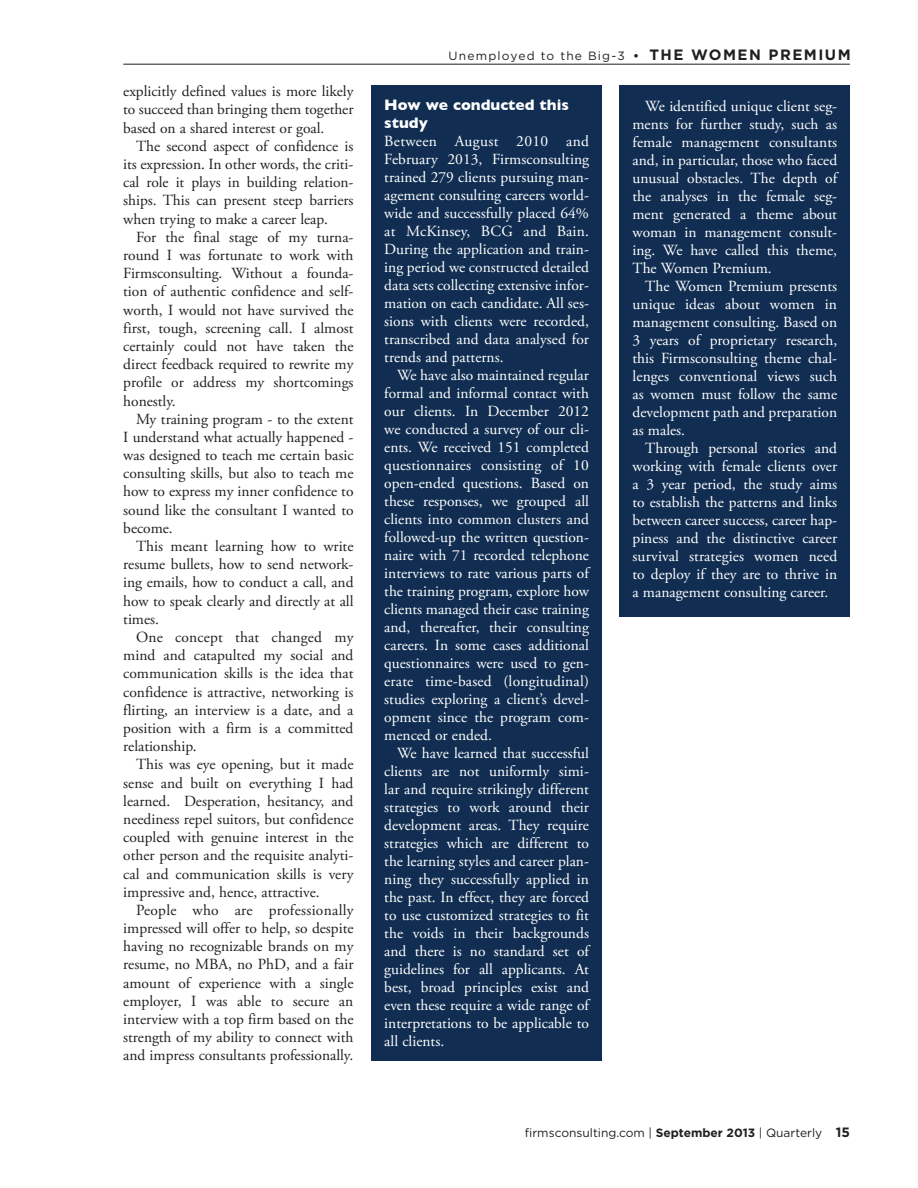
<style>
.page{position:relative;width:918px;height:1188px;background:#fff}
.page>*{position:absolute;margin:0;border:0;box-sizing:border-box;transform-origin:0 0}
.Body_indent{font:15.45px/18px "Adobe Garamond Pro";color:#fff;text-align:justify}
.Body_indent-2{font:15.45px/18.1px "Adobe Garamond Pro";color:#231f20;text-align:justify}
.Subtitle{font:700 15.45px/18px "Gill Sans";color:#fff}
.t1{font:12px "Gotham";color:#231f20}
.t2{font:12px "Gotham";letter-spacing:.1em;color:#231f20}
.s1{font-weight:700}
.s2{font-weight:700;font-size:15px}
.s3{font-weight:700;font-size:13.5px}
</style>
<div class="page">
<hr style="left:123px;top:64px;width:727px;height:1px;background:#231f20">
<div style="left:620px;top:85px;width:230px;height:532px;background:#112e52"></div>
<div style="left:372px;top:85px;width:230px;height:975px;background:#112e52"></div>
<p class="Body_indent-2" style="left:123px;top:83px;width:232px">explicitly defined values is more likely to succeed than bringing them together based on a shared interest or goal.</p>
<p class="Body_indent-2" style="left:123px;top:137px;width:232px;text-indent:13px">The second aspect of confidence is its expression. In other words, the criti&shy;cal role it plays in building relation&shy;ships. This can present steep barriers when trying to make a career leap.</p>
<p class="Body_indent-2" style="left:123px;top:228px;width:232px;text-indent:13px">For the final stage of my turna&shy;round I was fortunate to work with Firmsconsulting. Without a founda&shy;tion of authentic confidence and self&shy;worth, I would not have survived the first, tough, screening call. I almost certainly could not have taken the direct feedback required to rewrite my profile or address my shortcomings honestly.</p>
<p class="Body_indent-2" style="left:123px;top:410px;width:232px;text-indent:13px">My training program - to the extent I understand what actually happened - was designed to teach me certain basic consulting skills, but also to teach me how to express my inner confidence to sound like the consultant I wanted to become.</p>
<p class="Body_indent-2" style="left:123px;top:538px;width:232px;text-indent:13px">This meant learning how to write resume bullets, how to send network&shy;ing emails, how to conduct a call, and how to speak clearly and directly at all times.</p>
<p class="Body_indent-2" style="left:123px;top:629px;width:232px;text-indent:13px">One concept that changed my mind and catapulted my social and communication skills is the idea that confidence is attractive, networking is flirting, an interview is a date, and a position with a firm is a committed relationship.</p>
<p class="Body_indent-2" style="left:123px;top:756px;width:232px;text-indent:13px">This was eye opening, but it made sense and built on everything I had learned. Desperation, hesitancy, and neediness repel suitors, but confidence coupled with genuine interest in the other person and the requisite analyti&shy;cal and communication skills is very impressive and, hence, attractive.</p>
<p class="Body_indent-2" style="left:123px;top:901px;width:232px;text-indent:13px">People who are professionally impressed will offer to help, so despite having no recognizable brands on my resume, no MBA, no PhD, and a fair amount of experience with a single employer, I was able to secure an interview with a top firm based on the strength of my ability to connect with and impress consultants professionally.</p>
<p class="t2" style="left:449px;top:49px;width:404px">Unemployed to the Big-3 <span class="s1">•</span> <span class="s2">THE WOMEN PREMIUM</span></p>
<p class="Subtitle" style="left:384px;top:96px;width:186px">How we conducted this study</p>
<p class="Body_indent" style="left:384px;top:133px;width:206px">Between August 2010 and February 2013, Firmsconsulting trained 279 clients pursuing man&shy;agement consulting careers world&shy;wide and successfully placed 64% at McKinsey, BCG and Bain.<br>During the application and train&shy;ing period we constructed detailed data sets collecting extensive infor&shy;mation on each candidate. All ses&shy;sions with clients were recorded, transcribed and data analysed for trends and patterns.</p>
<p class="Body_indent" style="left:384px;top:367px;width:206px;text-indent:13px">We have also maintained regular formal and informal contact with our clients. In December 2012 we conducted a survey of our cli&shy;ents. We received 151 completed questionnaires consisting of 10 open-ended questions. Based on these responses, we grouped all clients into common clusters and followed-up the written question&shy;naire with 71 recorded telephone interviews to rate various parts of the training program, explore how clients managed their case training and, thereafter, their consulting careers. In some cases additional questionnaires were used to gen&shy;erate time-based (longitudinal) studies exploring a client’s devel&shy;opment since the program com&shy;menced or ended.</p>
<p class="Body_indent" style="left:384px;top:745px;width:206px;text-indent:13px">We have learned that successful clients are not uniformly simi&shy;lar and require strikingly different strategies to work around their development areas. They require strategies which are different to the learning styles and career plan&shy;ning they successfully applied in the past. In effect, they are forced to use customized strategies to fit the voids in their backgrounds and there is no standard set of guidelines for all applicants. At best, broad principles exist and even these require a wide range of interpretations to be applicable to all clients.</p>
<p class="Body_indent" style="left:633px;top:97px;width:206px;text-indent:13px">We identified unique client seg&shy;ments for further study, such as female management consultants and, in particular, those who faced unusual obstacles. The depth of the analyses in the female seg&shy;ment generated a theme about woman in management consult&shy;ing. We have called this theme, The Women Premium.</p>
<p class="Body_indent" style="left:633px;top:277px;width:206px;text-indent:13px">The Women Premium presents unique ideas about women in management consulting. Based on 3 years of proprietary research, this Firmsconsulting theme chal&shy;lenges conventional views such as women must follow the same development path and preparation as males.</p>
<p class="Body_indent" style="left:633px;top:439px;width:206px;text-indent:13px">Through personal stories and working with female clients over a 3 year period, the study aims to establish the patterns and links between career success, career hap&shy;piness and the distinctive career survival strategies women need to deploy if they are to thrive in a management consulting career.</p>
<p class="t1" style="left:525px;top:1126px;width:327px">firmsconsulting.com | <span class="s1">SEPTEMBER 2013</span> | Quarterly <span class="s3">15</span></p>
</div>
